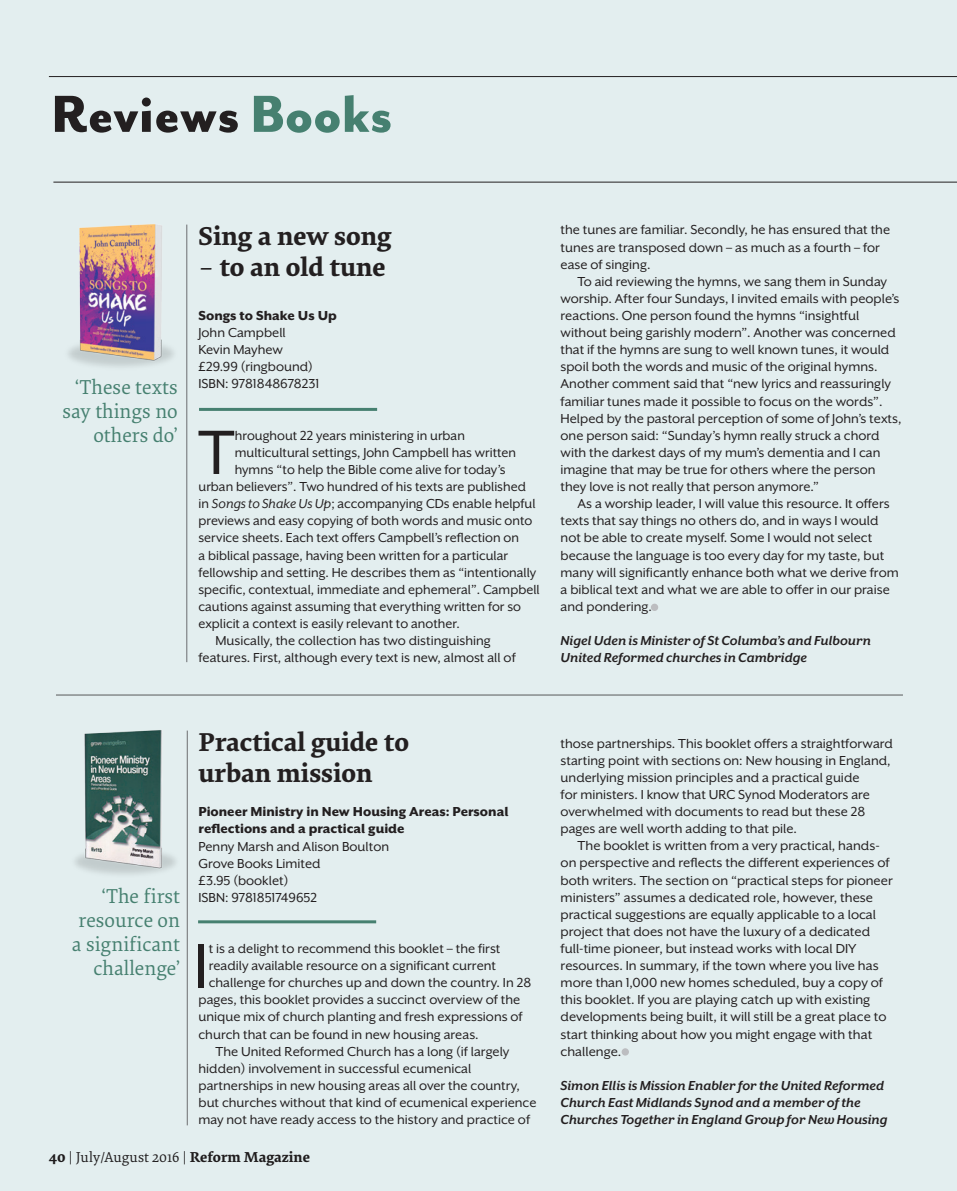
<style>
.page{position:relative;width:957px;height:1191px;background:#e3eeef}
.page>*{position:absolute;margin:0;border:0;box-sizing:border-box;transform-origin:0 0}
.t1{font:72px "Mr Eaves XL San OT";color:#231f20}
.t2{font:800 60px "Mr Eaves San OT";color:#231f20}
.t3{font:700 27px/31.5px "Elena Basic";color:#231f20}
.t4{font:21px/24px "Elena Basic";color:#468070;text-align:right}
.t5{font:15px/17.1px "Mr Eaves XL San OT";color:#231f20}
.t6{font:italic 700 15px/17.1px "Mr Eaves XL San OT";color:#231f20}
.t7{font:800 15px/17.1px "Mr Eaves XL San OT";color:#231f20}
.t8{font:15px "Elena Basic";color:#231f20}
.s1{color:#468070}
.s2{font-weight:400}
.s3{font-style:italic}
.s4{font-weight:700}
</style>
<div class="page">
<hr style="left:198px;top:920px;width:178px;height:3px;background:#468070">
<hr style="left:187px;top:730px;width:1px;height:395px;background:#6c6d70">
<div style="left:621px;top:1048px;width:8px;height:7px;background:#bcbdc0;border-radius:50%"></div>
<hr style="left:49px;top:76px;width:908px;height:1px;background:#231f20">
<hr style="left:56px;top:694px;width:847px;height:1px;background:#57585a">
<img style="left:68px;top:224px;width:106px;height:143px">
<img style="left:75px;top:730px;width:101px;height:145px">
<hr style="left:186px;top:225px;width:1px;height:437px;background:#6c6d70">
<hr style="left:199px;top:408px;width:178px;height:3px;background:#468070">
<div style="left:651px;top:603px;width:7px;height:8px;background:#bcbdc0;border-radius:50%"></div>
<hr style="left:53px;top:182px;width:904px;height:1px;background:#231f20">
<h2 class="t2" style="left:51px;top:81px;width:343px">Reviews <span class="s1">Books</span></h2>
<h3 class="t4" style="left:62px;top:374px;width:117px">‘These texts say things no others do’</h3>
<h3 class="t3" style="left:198px;top:218px;width:194px">Sing a new song</h3>
<h3 class="t3" style="left:198px;top:250px;width:189px"><span class="s2">–</span> to an old tune</h3>
<p class="t7" style="left:198px;top:307px;width:140px">Songs to Shake Us Up</p>
<p class="t5" style="left:198px;top:324px;width:122px">John Campbell<br>Kevin Mayhew £29.99 (ringbound)<br>ISBN: 9781848678231</p>
<h1 class="t1" style="left:198px;top:416px;width:38px">T</h1>
<p class="t5" style="left:235px;top:427px;width:232px">hroughout 22 years ministering in urban</p>
<p class="t5" style="left:235px;top:444px;width:283px">multicultural settings, John Campbell has written</p>
<p class="t5" style="left:235px;top:461px;width:272px">hymns “to help the Bible come alive for today’s</p>
<p class="t5" style="left:198px;top:478px;width:329px">urban believers”. Two hundred of his texts are published</p>
<p class="t5" style="left:198px;top:495px;width:338px">in <span class="s3">Songs to Shake Us Up</span>; accompanying CDs enable helpful</p>
<p class="t5" style="left:198px;top:512px;width:335px">previews and easy copying of both words and music onto</p>
<p class="t5" style="left:198px;top:529px;width:322px">service sheets. Each text offers Campbell’s reflection on</p>
<p class="t5" style="left:198px;top:546px;width:311px">a biblical passage, having been written for a particular</p>
<p class="t5" style="left:198px;top:563px;width:339px">fellowship and setting. He describes them as “intentionally</p>
<p class="t5" style="left:198px;top:580px;width:343px">specific, contextual, immediate and ephemeral”. Campbell</p>
<p class="t5" style="left:198px;top:598px;width:324px">cautions against assuming that everything written for so</p>
<p class="t5" style="left:198px;top:615px;width:263px">explicit a context is easily relevant to another.</p>
<p class="t5" style="left:215px;top:632px;width:277px">Musically, the collection has two distinguishing</p>
<p class="t5" style="left:198px;top:649px;width:319px">features. First, although every text is new, almost all of</p>
<p class="t5" style="left:560px;top:221px;width:331px">the tunes are familiar. Secondly, he has ensured that the tunes are transposed down – as much as a fourth – for ease of singing.</p>
<p class="t5" style="left:560px;top:273px;width:342px;text-indent:17px">To aid reviewing the hymns, we sang them in Sunday worship. After four Sundays, I invited emails with people’s reactions. One person found the hymns “insightful without being garishly modern”. Another was concerned that if the hymns are sung to well known tunes, it would spoil both the words and music of the original hymns.<br>Another comment said that “new lyrics and reassuringly familiar tunes made it possible to focus on the words”.<br>Helped by the pastoral perception of some of John’s texts, one person said: “Sunday’s hymn really struck a chord with the darkest days of my mum’s dementia and I can imagine that may be true for others where the person they love is not really that person anymore.”</p>
<p class="t5" style="left:560px;top:495px;width:340px;text-indent:17px">As a worship leader, I will value this resource. It offers texts that say things no others do, and in ways I would not be able to create myself. Some I would not select because the language is too every day for my taste, but many will significantly enhance both what we derive from a biblical text and what we are able to offer in our praise and pondering.</p>
<p class="t6" style="left:560px;top:632px;width:312px">Nigel Uden is Minister of St Columba’s and Fulbourn<br>United Reformed churches in Cambridge</p>
<h3 class="t4" style="left:72px;top:883px;width:110px">‘The first resource on a significant challenge’</h3>
<h3 class="t3" style="left:198px;top:724px;width:212px">Practical guide to urban mission</h3>
<p class="t7" style="left:198px;top:803px;width:311px">Pioneer Ministry in New Housing Areas: Personal reflections and a practical guide</p>
<p class="t5" style="left:198px;top:837px;width:192px">Penny Marsh and Alison Boulton<br>Grove Books Limited<br>£3.95 (booklet)<br>ISBN: 9781851749652</p>
<h1 class="t1" style="left:194px;top:929px;width:16px">I</h1>
<p class="t5" style="left:209px;top:940px;width:293px">t is a delight to recommend this booklet – the first</p>
<p class="t5" style="left:209px;top:957px;width:289px">readily available resource on a significant current</p>
<p class="t5" style="left:209px;top:974px;width:324px">challenge for churches up and down the country. In 28</p>
<p class="t5" style="left:198px;top:991px;width:323px">pages, this booklet provides a succinct overview of the</p>
<p class="t5" style="left:198px;top:1008px;width:326px">unique mix of church planting and fresh expressions of</p>
<p class="t5" style="left:198px;top:1025px;width:282px">church that can be found in new housing areas.</p>
<p class="t5" style="left:215px;top:1042px;width:295px">The United Reformed Church has a long (if largely</p>
<p class="t5" style="left:198px;top:1059px;width:274px">hidden) involvement in successful ecumenical</p>
<p class="t5" style="left:198px;top:1076px;width:323px">partnerships in new housing areas all over the country,</p>
<p class="t5" style="left:198px;top:1093px;width:339px">but churches without that kind of ecumenical experience</p>
<p class="t5" style="left:198px;top:1111px;width:333px">may not have ready access to the history and practice of</p>
<p class="t8" style="left:49px;top:1146px;width:263px"><span class="s4">40</span> | July/August 2016 | <span class="s4">Reform Magazine</span></p>
<p class="t5" style="left:560px;top:734px;width:334px">those partnerships. This booklet offers a straightforward starting point with sections on: New housing in England, underlying mission principles and a practical guide<br>for ministers. I know that URC Synod Moderators are overwhelmed with documents to read but these 28 pages are well worth adding to that pile.</p>
<p class="t5" style="left:560px;top:837px;width:334px;text-indent:17px">The booklet is written from a very practical, hands&shy;on perspective and reflects the different experiences of both writers. The section on “practical steps for pioneer ministers” assumes a dedicated role, however, these practical suggestions are equally applicable to a local project that does not have the luxury of a dedicated full-time pioneer, but instead works with local DIY resources. In summary, if the town where you live has more than 1,000 new homes scheduled, buy a copy of this booklet. If you are playing catch up with existing developments being built, it will still be a great place to start thinking about how you might engage with that challenge.</p>
<p class="t6" style="left:560px;top:1076px;width:328px">Simon Ellis is Mission Enabler for the United Reformed<br>Church East Midlands Synod and a member of the<br>Churches Together in England Group for New Housing</p>
</div>
